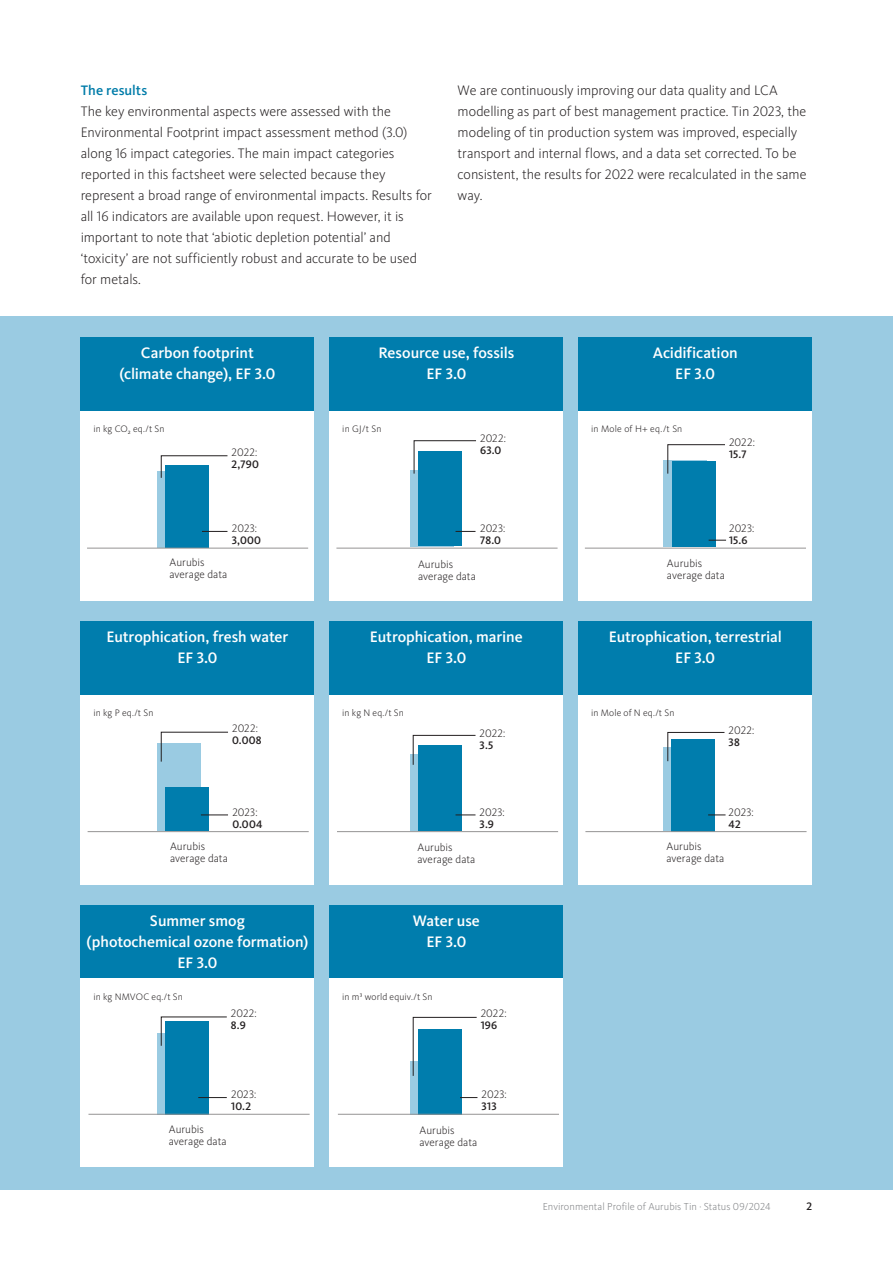
<style>
.page{position:relative;width:893px;height:1263px;background:#fff}
.page>*{position:absolute;margin:0;border:0;box-sizing:border-box;transform-origin:0 0}
.Fließtext{font:500 15.75px/21px "Kievit Pro";letter-spacing:-.005em;color:#fff;text-align:center}
.Fliesstext{font:300 14.25px/21px "Kievit Pro";letter-spacing:-.005em;color:#231f20}
.Zwischen_Überschrift{font:500 14.25px "Kievit Pro";color:#007ca9}
.Infotext{font:300 11.25px/12px "Kievit Pro";color:#231f20}
.Fließtext-2{font:300 11.25px/12px "Kievit Pro";letter-spacing:-.01em;color:#231f20}
.t1{font:500 11.25px "Kievit Pro";color:#231f20}
.Fußzeile{font:300 10.5px "Kievit Pro";letter-spacing:.005em;color:#808285}
.Einheiten{font:300 9.75px "Kievit Pro";letter-spacing:.01em;color:#231f20}
.s1{font-weight:500}
</style>
<div class="page">
<div style="left:0;top:316px;width:893px;height:873px;background:#9acbe2"></div>
<div style="left:578px;top:621px;width:234px;height:74px;background:#007dad"></div>
<div style="left:329px;top:621px;width:234px;height:74px;background:#007dad"></div>
<div style="left:329px;top:905px;width:234px;height:73px;background:#007dad"></div>
<div style="left:80px;top:621px;width:234px;height:74px;background:#007dad"></div>
<div style="left:578px;top:337px;width:234px;height:74px;background:#007dad"></div>
<div style="left:329px;top:337px;width:234px;height:74px;background:#007dad"></div>
<div style="left:80px;top:337px;width:234px;height:74px;background:#007dad"></div>
<div style="left:578px;top:411px;width:234px;height:189px;background:#fff"></div>
<div style="left:578px;top:695px;width:234px;height:189px;background:#fff"></div>
<div style="left:329px;top:411px;width:234px;height:189px;background:#fff"></div>
<div style="left:329px;top:695px;width:234px;height:189px;background:#fff"></div>
<div style="left:329px;top:978px;width:234px;height:189px;background:#fff"></div>
<div style="left:80px;top:411px;width:234px;height:189px;background:#fff"></div>
<div style="left:80px;top:695px;width:234px;height:189px;background:#fff"></div>
<div style="left:80px;top:905px;width:234px;height:73px;background:#007dad"></div>
<div style="left:80px;top:978px;width:234px;height:189px;background:#fff"></div>
<div style="left:157px;top:471px;width:44px;height:77px;background:#9acbe2"></div>
<div style="left:166px;top:466px;width:43px;height:82px;background:#007dad"></div>
<div style="left:410px;top:470px;width:44px;height:76px;background:#9acbe2"></div>
<div style="left:418px;top:451px;width:44px;height:95px;background:#007dad"></div>
<div style="left:664px;top:460px;width:43px;height:86px;background:#9acbe2"></div>
<div style="left:672px;top:461px;width:43px;height:85px;background:#007dad"></div>
<div style="left:157px;top:743px;width:44px;height:88px;background:#9acbe2"></div>
<div style="left:165px;top:787px;width:44px;height:44px;background:#007dad"></div>
<div style="left:410px;top:754px;width:44px;height:77px;background:#9acbe2"></div>
<div style="left:418px;top:745px;width:44px;height:86px;background:#007dad"></div>
<div style="left:663px;top:748px;width:44px;height:83px;background:#9acbe2"></div>
<div style="left:672px;top:739px;width:43px;height:92px;background:#007dad"></div>
<div style="left:157px;top:1033px;width:44px;height:81px;background:#9acbe2"></div>
<div style="left:165px;top:1021px;width:44px;height:93px;background:#007dad"></div>
<div style="left:410px;top:1061px;width:44px;height:53px;background:#9acbe2"></div>
<div style="left:418px;top:1029px;width:44px;height:85px;background:#007dad"></div>
<hr style="left:585px;top:548px;width:221px;height:1px;background:#959494">
<hr style="left:336px;top:548px;width:222px;height:1px;background:#959494">
<hr style="left:87px;top:548px;width:221px;height:1px;background:#959494">
<svg style="left:161px;top:455px;width:67px;height:23px"></svg>
<svg style="left:202px;top:531px;width:25px;height:1px"></svg>
<svg style="left:414px;top:440px;width:62px;height:34px"></svg>
<svg style="left:455px;top:531px;width:20px;height:1px"></svg>
<svg style="left:667px;top:444px;width:58px;height:30px"></svg>
<svg style="left:709px;top:540px;width:17px;height:1px"></svg>
<hr style="left:585px;top:831px;width:221px;height:1px;background:#959494">
<hr style="left:337px;top:831px;width:221px;height:1px;background:#959494">
<hr style="left:88px;top:831px;width:221px;height:1px;background:#959494">
<svg style="left:161px;top:732px;width:67px;height:30px"></svg>
<svg style="left:201px;top:815px;width:27px;height:1px"></svg>
<svg style="left:413px;top:735px;width:63px;height:30px"></svg>
<svg style="left:455px;top:815px;width:20px;height:1px"></svg>
<svg style="left:667px;top:732px;width:58px;height:29px"></svg>
<svg style="left:708px;top:815px;width:17px;height:1px"></svg>
<hr style="left:338px;top:1114px;width:221px;height:1px;background:#959494">
<hr style="left:88px;top:1114px;width:222px;height:1px;background:#959494">
<svg style="left:161px;top:1016px;width:66px;height:30px"></svg>
<svg style="left:198px;top:1097px;width:29px;height:1px"></svg>
<svg style="left:460px;top:1097px;width:17px;height:1px"></svg>
<svg style="left:413px;top:1017px;width:64px;height:59px"></svg>
<p class="Zwischen_Überschrift" style="left:81px;top:81px;width:68px">The results</p>
<p class="Fliesstext" style="left:81px;top:100px;width:353px">The key environmental aspects were assessed with the Environmental Footprint impact assessment method (3.0) along 16 impact categories. The main impact categories reported in this factsheet were selected because they represent a broad range of environmental impacts. Results for all 16 indicators are available upon request. However, it is important to note that ‘abiotic depletion potential’ and ‘toxicity’ are not sufficiently robust and accurate to be used for metals.</p>
<p class="Fliesstext" style="left:458px;top:79px;width:350px">We are continuously improving our data quality and LCA modelling as part of best management practice. Tin 2023, the modeling of tin production system was improved, especially transport and internal flows, and a data set corrected. To be consistent, the results for 2022 were recalculated in the same way.</p>
<p class="Fließtext" style="left:120px;top:342px;width:157px">Carbon footprint (climate change), EF 3.0</p>
<p class="Fließtext" style="left:378px;top:342px;width:137px">Resource use, fossils<br>EF 3.0</p>
<p class="Fließtext" style="left:653px;top:342px;width:86px">Acidification<br>EF 3.0</p>
<p class="Einheiten" style="left:94px;top:422px;width:72px">in kg CO2 eq./t Sn</p>
<p class="Einheiten" style="left:342px;top:422px;width:41px">in GJ/t Sn</p>
<p class="Einheiten" style="left:591px;top:422px;width:93px">in Mole of H+ eq./t Sn</p>
<p class="Fließtext-2" style="left:480px;top:432px;width:27px">2022:<br><span class="s1">63.0</span></p>
<p class="Fließtext-2" style="left:232px;top:446px;width:29px">2022:<br><span class="s1">2,790</span></p>
<p class="Fließtext-2" style="left:232px;top:522px;width:31px">2023:<br><span class="s1">3,000</span></p>
<p class="Fließtext-2" style="left:480px;top:522px;width:27px">2023:<br><span class="s1">78.0</span></p>
<p class="Fließtext-2" style="left:729px;top:436px;width:27px">2022:<br><span class="s1">15.7</span></p>
<p class="Fließtext-2" style="left:729px;top:522px;width:27px">2023:<br><span class="s1">15.6</span></p>
<p class="Infotext" style="left:169px;top:557px;width:59px">Aurubis average data</p>
<p class="Fließtext" style="left:106px;top:626px;width:183px">Eutrophication, fresh water<br>EF 3.0</p>
<p class="Infotext" style="left:418px;top:558px;width:59px">Aurubis average data</p>
<p class="Fließtext" style="left:370px;top:626px;width:154px">Eutrophication, marine<br>EF 3.0</p>
<p class="Infotext" style="left:667px;top:557px;width:59px">Aurubis average data</p>
<p class="Fließtext" style="left:609px;top:626px;width:175px">Eutrophication, terrestrial<br>EF 3.0</p>
<p class="Einheiten" style="left:94px;top:707px;width:61px">in kg P eq./t Sn</p>
<p class="Einheiten" style="left:342px;top:707px;width:63px">in kg N eq./t Sn</p>
<p class="Einheiten" style="left:591px;top:707px;width:85px">in Mole of N eq./t Sn</p>
<p class="Fließtext-2" style="left:232px;top:722px;width:31px">2022:<br><span class="s1">0.008</span></p>
<p class="Fließtext-2" style="left:480px;top:727px;width:27px">2022:<br><span class="s1">3.5</span></p>
<p class="Fließtext-2" style="left:729px;top:724px;width:27px">2022:<br><span class="s1">38</span></p>
<p class="Fließtext-2" style="left:232px;top:806px;width:32px">2023:<br><span class="s1">0.004</span></p>
<p class="Fließtext-2" style="left:480px;top:806px;width:27px">2023:<br><span class="s1">3.9</span></p>
<p class="Fließtext-2" style="left:729px;top:806px;width:27px">2023:<br><span class="s1">42</span></p>
<p class="Infotext" style="left:170px;top:840px;width:59px">Aurubis average data</p>
<p class="Fließtext" style="left:87px;top:910px;width:223px">Summer smog<br>(photochemical ozone formation)<br>EF 3.0</p>
<p class="Infotext" style="left:417px;top:841px;width:59px">Aurubis average data</p>
<p class="Fließtext" style="left:413px;top:910px;width:69px">Water use<br>EF 3.0</p>
<p class="Einheiten" style="left:94px;top:991px;width:91px">in kg NMVOC eq./t Sn</p>
<p class="Einheiten" style="left:342px;top:991px;width:92px">in m³ world equiv./t Sn</p>
<p class="Fließtext-2" style="left:231px;top:1007px;width:27px">2022:<br><span class="s1">8.9</span></p>
<p class="Fließtext-2" style="left:231px;top:1088px;width:27px">2023:<br><span class="s1">10.2</span></p>
<p class="Fließtext-2" style="left:481px;top:1008px;width:27px">2022:<br><span class="s1">196</span></p>
<p class="Fließtext-2" style="left:482px;top:1088px;width:27px">2023:<br><span class="s1">313</span></p>
<p class="Infotext" style="left:169px;top:1123px;width:59px">Aurubis average data</p>
<p class="Infotext" style="left:419px;top:1124px;width:59px">Aurubis average data</p>
<p class="Infotext" style="left:666px;top:841px;width:59px">Aurubis average data</p>
<p class="Fußzeile" style="left:543px;top:1200px;width:229px">Environmental Profile of Aurubis Tin ⋅ Status 09/2024</p>
<p class="t1" style="left:806px;top:1200px;width:7px">2</p>
</div>
